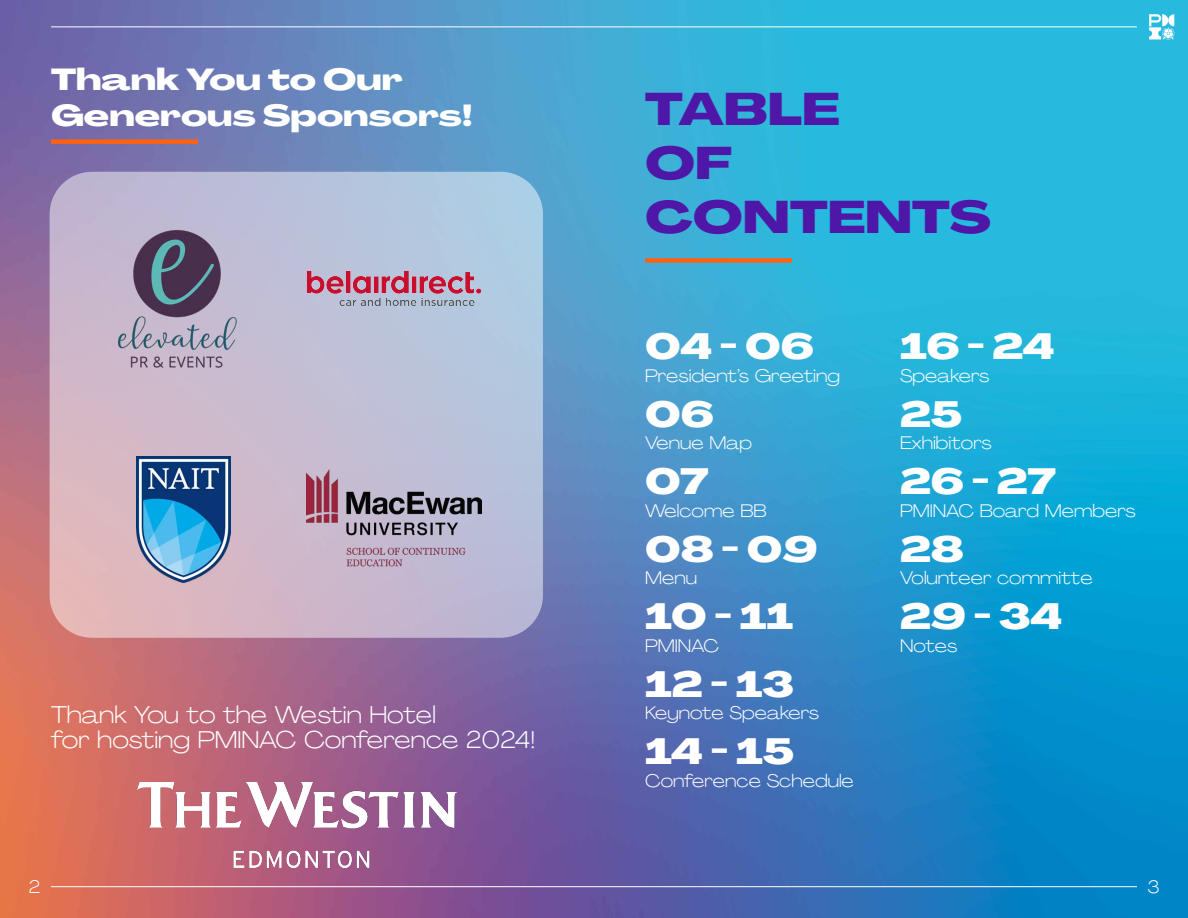
<style>
.page{position:relative;width:1188px;height:918px;background:#fff}
.page>*{position:absolute;margin:0;border:0;box-sizing:border-box;transform-origin:0 0}
.t1{font:800 45px "Agrandir Grand";color:#4f17a8}
.Name{font:800 36px "Agrandir Grand";color:#fff}
.t2{font:800 30px/36px "Agrandir Grand";color:#fff}
.Name-2{font:300 expanded 24px/25.5px "Agrandir";color:#fff}
.Name-3{font:300 expanded 18px "Agrandir";color:#fff}
</style>
<div class="page">
<img style="left:0;top:0;width:1188px;height:918px">
<svg style="left:50px;top:172px;width:493px;height:466px;background:#c5bcd0"></svg>
<img style="left:279px;top:231px;width:229px;height:115px">
<img style="left:84px;top:213px;width:190px;height:171px">
<img style="left:137px;top:783px;width:320px;height:84px">
<img style="left:136px;top:456px;width:94px;height:126px">
<div style="left:51px;top:139px;width:147px;height:5px;background:#ff610f"></div>
<div style="left:645px;top:258px;width:147px;height:5px;background:#ff610f"></div>
<img style="left:306px;top:470px;width:176px;height:99px">
<svg style="left:1149px;top:14px;width:25px;height:25px"></svg>
<hr style="left:51px;top:26px;width:1086px;height:1px;background:#fff">
<hr style="left:51px;top:886px;width:1086px;height:1px;background:#fff">
<p class="t2" style="left:51px;top:62px;width:423px">Thank You to Our<br>Generous Sponsors!</p>
<p class="Name-2" style="left:51px;top:702px;width:486px">Thank You to the Westin Hotel<br>for hosting PMINAC Conference 2024!</p>
<p class="t1" style="left:645px;top:81px;width:196px">TABLE</p>
<p class="t1" style="left:645px;top:135px;width:89px">OF</p>
<p class="t1" style="left:645px;top:189px;width:347px">CONTENTS</p>
<p class="Name" style="left:645px;top:324px;width:170px">04 - 06</p>
<p class="Name-3" style="left:645px;top:365px;width:197px">President’s Greeting</p>
<p class="Name" style="left:645px;top:391px;width:70px">06</p>
<p class="Name-3" style="left:645px;top:432px;width:109px">Venue Map</p>
<p class="Name" style="left:645px;top:459px;width:65px">07</p>
<p class="Name-3" style="left:645px;top:500px;width:123px">Welcome BB</p>
<p class="Name" style="left:645px;top:526px;width:174px">08 - 09</p>
<p class="Name-3" style="left:645px;top:567px;width:54px">Menu</p>
<p class="Name" style="left:645px;top:594px;width:150px">10 - 11</p>
<p class="Name-3" style="left:645px;top:635px;width:76px">PMINAC</p>
<p class="Name" style="left:645px;top:661px;width:150px">12 - 13</p>
<p class="Name-3" style="left:645px;top:702px;width:176px">Keynote Speakers</p>
<p class="Name" style="left:645px;top:729px;width:151px">14 - 15</p>
<p class="Name-3" style="left:645px;top:770px;width:210px">Conference Schedule</p>
<p class="Name" style="left:900px;top:324px;width:156px">16 - 24</p>
<p class="Name-3" style="left:900px;top:365px;width:91px">Speakers</p>
<p class="Name" style="left:900px;top:391px;width:64px">25</p>
<p class="Name-3" style="left:900px;top:432px;width:93px">Exhibitors</p>
<p class="Name" style="left:900px;top:459px;width:158px">26 - 27</p>
<p class="Name-3" style="left:900px;top:500px;width:237px">PMINAC Board Members</p>
<p class="Name" style="left:900px;top:526px;width:66px">28</p>
<p class="Name-3" style="left:900px;top:567px;width:194px">Volunteer committe</p>
<p class="Name" style="left:900px;top:594px;width:164px">29 - 34</p>
<p class="Name-3" style="left:900px;top:635px;width:59px">Notes</p>
<p class="Name-3" style="left:29px;top:876px;width:13px">2</p>
<p class="Name-3" style="left:1148px;top:876px;width:14px">3</p>
</div>
